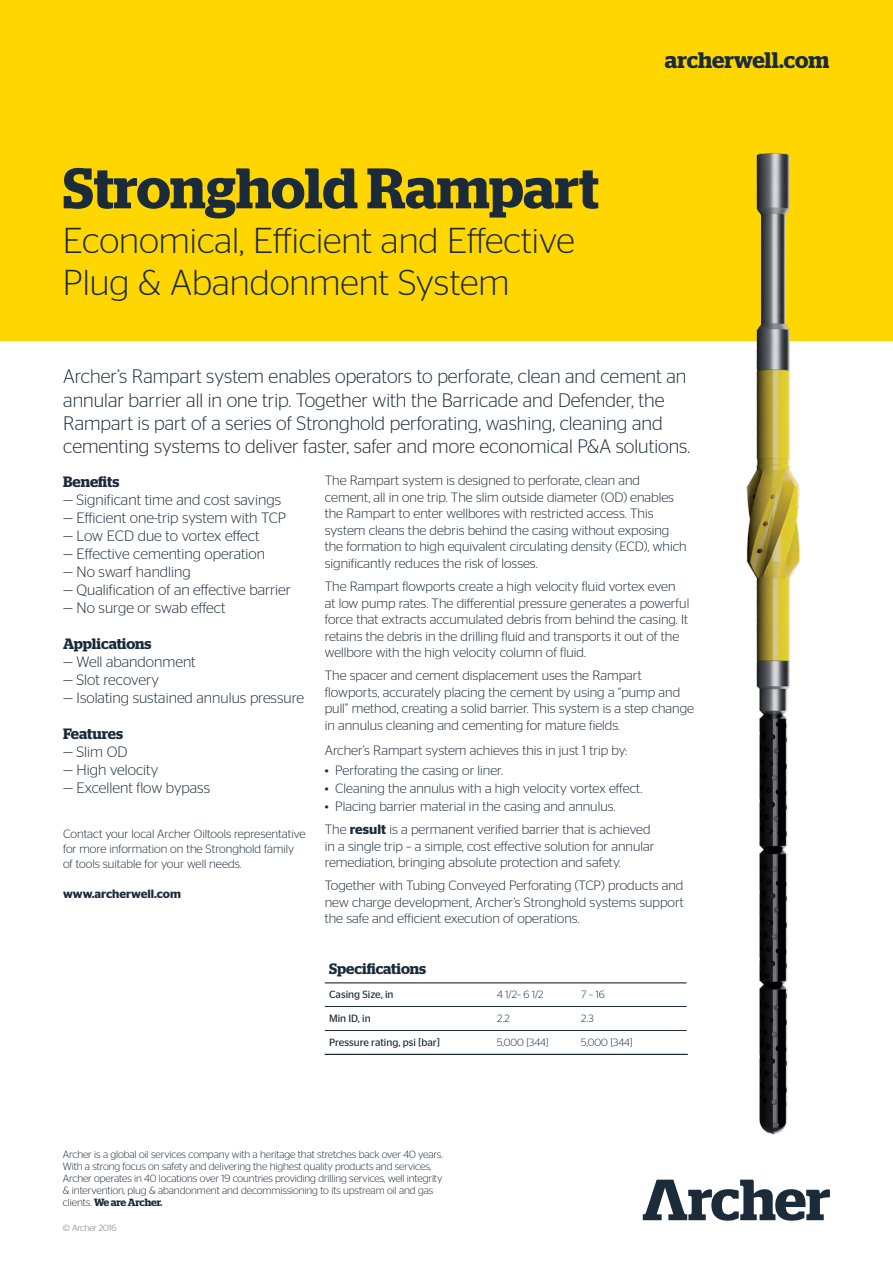
<style>
.page{position:relative;width:893px;height:1263px;background:#fff}
.page>*{position:absolute;margin:0;border:0;box-sizing:border-box;transform-origin:0 0}
.t1{font:600 57px "Stag";letter-spacing:-.005em;color:#1c2b39}
.t2{font:300 36px/42px "Stag Sans";color:#1c2b39}
.t3{font:600 22.5px "Stag";letter-spacing:-.005em;color:#1c2b39}
.t4{font:300 19.5px/23.4px "Stag Sans";color:#1c2b39}
.t5{font:300 15px "Stag Sans";color:#1c2b39}
.t6{font:600 15px "Stag";color:#1c2b39}
.t7{font:300 13.5px/16.5px "Stag Sans";color:#1c2b39}
.t8{font:300 12px/15px "Stag Sans";color:#1c2b39}
.t9{font:600 12px "Stag Sans";color:#1c2b39}
.t10{font:300 10.5px/12px "Stag Sans";letter-spacing:-.01em;color:#1c2b39}
.t11{font:10.5px "Stag Sans";color:#1c2b39}
.t12{font:600 10.5px "Stag";letter-spacing:-.015em;color:#1c2b39}
.t13{font:300 9px "Stag Sans";letter-spacing:-.01em;color:#6a7481}
.s1{font-weight:600}
.s2{font-family:"Stag Sans";font-weight:300}
</style>
<div class="page">
<svg style="left:643px;top:1180px;width:187px;height:41px"></svg>
<div style="left:0;top:0;width:893px;height:340px;background:#ffd600"></div>
<hr style="left:325px;top:982px;width:362px;height:1px;background:#1c2b39">
<hr style="left:325px;top:1006px;width:362px;height:1px;background:#1c2b39">
<hr style="left:325px;top:1030px;width:362px;height:1px;background:#1c2b39">
<hr style="left:325px;top:1054px;width:363px;height:1px;background:#1c2b39">
<img style="left:714px;top:153px;width:106px;height:982px">
<h1 class="t1" style="left:63px;top:155px;width:537px">Stronghold Rampart</h1>
<h2 class="t2" style="left:63px;top:219px;width:513px">Economical, Efficient and Effective<br>Plug &amp; Abandonment System</h2>
<h3 class="t3" style="left:665px;top:46px;width:166px">archerwell.com</h3>
<p class="t4" style="left:63px;top:364px;width:628px">Archer’s Rampart system enables operators to perforate, clean and cement an annular barrier all in one trip. Together with the Barricade and Defender, the Rampart is part of a series of Stronghold perforating, washing, cleaning and cementing systems to deliver faster, safer and more economical P&amp;A solutions.</p>
<p class="t7" style="left:325px;top:472px;width:363px">The Rampart system is designed to perforate, clean and cement, all in one trip. The slim outside diameter (OD) enables the Rampart to enter wellbores with restricted access. This system cleans the debris behind the casing without exposing the formation to high equivalent circulating density (ECD), which significantly reduces the risk of losses.</p>
<p class="t7" style="left:325px;top:578px;width:366px">The Rampart flowports create a high velocity fluid vortex even at low pump rates. The differential pressure generates a powerful force that extracts accumulated debris from behind the casing. It retains the debris in the drilling fluid and transports it out of the wellbore with the high velocity column of fluid.</p>
<p class="t7" style="left:325px;top:667px;width:371px">The spacer and cement displacement uses the Rampart flowports, accurately placing the cement by using a “pump and pull” method, creating a solid barrier. This system is a step change in annulus cleaning and cementing for mature fields.</p>
<p class="t7" style="left:325px;top:741px;width:304px">Archer’s Rampart system achieves this in just 1 trip by:</p>
<p class="t7" style="left:325px;top:762px;width:180px">• Perforating the casing or liner.</p>
<p class="t7" style="left:325px;top:780px;width:319px">• Cleaning the annulus with a high velocity vortex effect.</p>
<p class="t7" style="left:325px;top:794px;width:327px;line-height:23.2px">• Placing barrier material in the casing and annulus.<br>The <span class="s1">result</span> is a permanent verified barrier that is achieved</p>
<p class="t7" style="left:325px;top:837px;width:331px">in a single trip – a simple, cost effective solution for annular remediation, bringing absolute protection and safety.</p>
<p class="t7" style="left:325px;top:877px;width:360px;text-align:justify">Together with Tubing Conveyed Perforating (TCP) products and new charge development, Archer’s Stronghold systems support the safe and efficient execution of operations.</p>
<p class="t6" style="left:63px;top:472px;width:58px">Benefits</p>
<p class="t5" style="left:63px;top:491px;width:220px">— Significant time and cost savings</p>
<p class="t5" style="left:63px;top:509px;width:225px">— Efficient one-trip system with TCP</p>
<p class="t5" style="left:63px;top:527px;width:198px">— Low ECD due to vortex effect</p>
<p class="t5" style="left:63px;top:545px;width:204px">— Effective cementing operation</p>
<p class="t5" style="left:63px;top:563px;width:129px">— No swarf handling</p>
<p class="t5" style="left:63px;top:581px;width:229px">— Qualification of an effective barrier</p>
<p class="t5" style="left:63px;top:599px;width:164px">— No surge or swab effect</p>
<p class="t6" style="left:63px;top:634px;width:90px">Applications</p>
<p class="t5" style="left:63px;top:653px;width:134px">— Well abandonment</p>
<p class="t5" style="left:63px;top:671px;width:97px">— Slot recovery</p>
<p class="t5" style="left:63px;top:689px;width:242px">— Isolating sustained annulus pressure</p>
<p class="t6" style="left:63px;top:724px;width:61px">Features</p>
<p class="t5" style="left:63px;top:743px;width:66px">— Slim OD</p>
<p class="t5" style="left:63px;top:761px;width:97px">— High velocity</p>
<p class="t5" style="left:63px;top:779px;width:149px">— Excellent flow bypass</p>
<p class="t8" style="left:63px;top:826px;width:244px">Contact your local Archer Oiltools representative for more information on the Stronghold family of tools suitable for your well needs.</p>
<p class="t9" style="left:63px;top:886px;width:120px">www.archerwell.com</p>
<p class="t6" style="left:329px;top:960px;width:99px">Specifications</p>
<p class="t11" style="left:329px;top:988px;width:66px">Casing Size, in</p>
<p class="t10" style="left:497px;top:988px;width:48px">4 1/2– 6 1/2</p>
<p class="t10" style="left:581px;top:988px;width:25px">7 – 16</p>
<p class="t11" style="left:329px;top:1012px;width:43px">Min ID, in</p>
<p class="t10" style="left:497px;top:1012px;width:14px">2.2</p>
<p class="t10" style="left:581px;top:1012px;width:14px">2.3</p>
<p class="t11" style="left:329px;top:1036px;width:113px">Pressure rating, psi [bar]</p>
<p class="t10" style="left:497px;top:1036px;width:53px">5,000 [344]</p>
<p class="t10" style="left:581px;top:1036px;width:53px">5,000 [344]</p>
<p class="t10" style="left:63px;top:1148px;width:381px">Archer is a global oil services company with a heritage that stretches back over 40 years.<br>With a strong focus on safety and delivering the highest quality products and services, Archer operates in 40 locations over 19 countries providing drilling services, well integrity &amp; intervention, plug &amp; abandonment and decommissioning to its upstream oil and gas</p>
<p class="t12" style="left:63px;top:1196px;width:101px"><span class="s2">clients.</span> We are Archer.</p>
<p class="t13" style="left:63px;top:1223px;width:55px">© Archer 2016</p>
</div>
